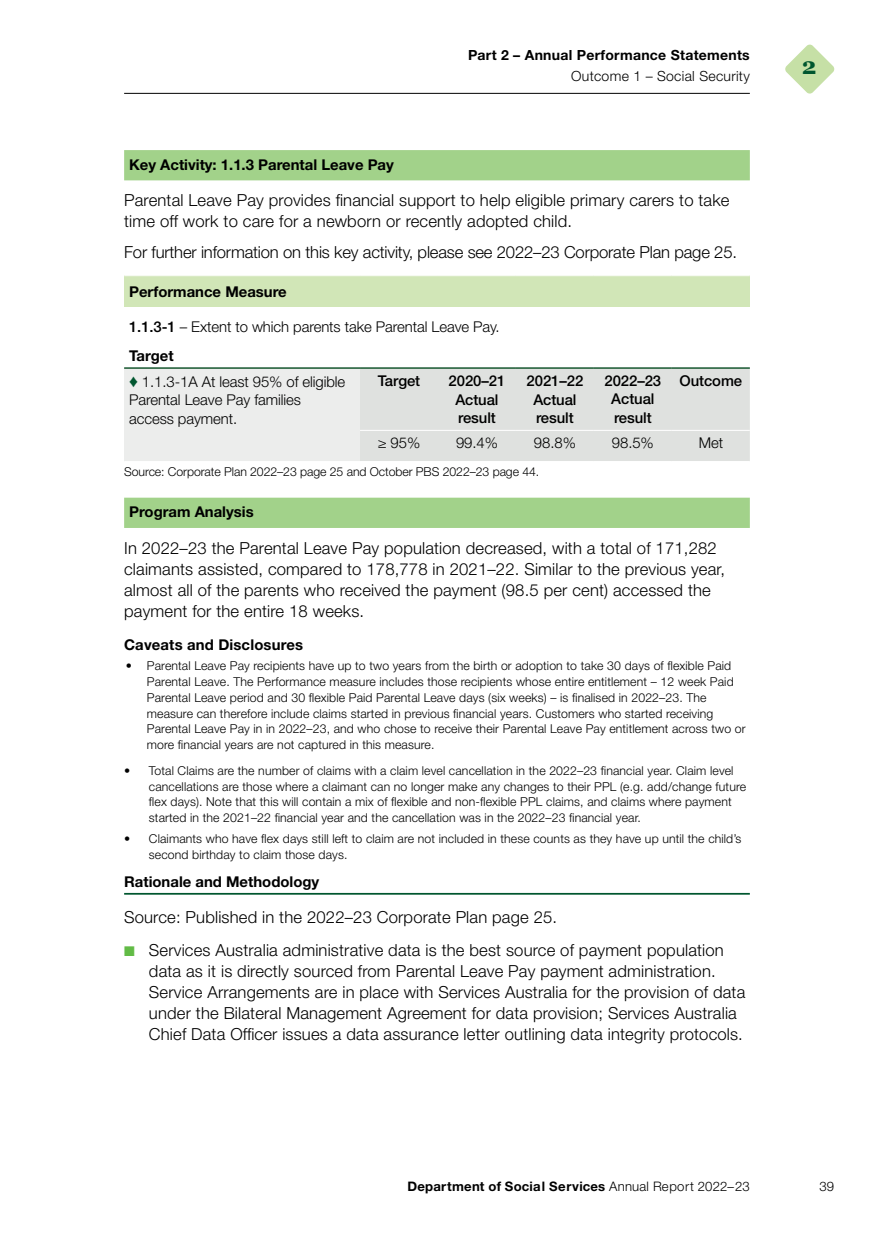
<style>
.page{position:relative;width:874px;height:1241px;background:#fff}
.page>*{position:absolute;margin:0;border:0;box-sizing:border-box;transform-origin:0 0}
.t1{font:700 23.45px "Georgia";color:#00562f}
.Ch2__body_after_head{font:300 16.62px/21px "Helvetica Neue LT Std";letter-spacing:.01em;color:#000}
.Ch2__body{font:300 16.62px "Helvetica Neue LT Std";letter-spacing:-.01em;color:#000}
.Table_body_text{font:300 14.88px/18.4px "Helvetica Neue LT Std";letter-spacing:-.005em;color:#000}
.Table_body__bold{font:500 14.88px/18.4px "Helvetica Neue LT Std";letter-spacing:-.005em;color:#000;text-align:center}
.Head_5__Ch2_60{font:700 14.88px "Helvetica Neue LT Std";color:#000}
.Head_5__Ch2_green_ru{font:700 14.88px "Helvetica Neue LT Std";color:#000}
.Head_6__Ch2{font:700 14.88px "Helvetica Neue LT Std";letter-spacing:.01em;color:#000}
.Table_header_row_bla{font:700 14.88px "Helvetica Neue LT Std";color:#000}
.Table_feature_row{font:700 14.88px "Helvetica Neue LT Std";color:#000}
.t2{font:700 14px "Helvetica Neue LT Std";letter-spacing:.02em;color:#000}
.t3{font:300 14px "Helvetica Neue LT Std";letter-spacing:.02em;color:#000}
.t4{font:700 13.12px "Helvetica Neue LT Std";letter-spacing:.02em;color:#000}
.t5{font:300 13.12px "Helvetica Neue LT Std";color:#000}
.Ch2__source{font:300 12.25px/15.8px "Helvetica Neue LT Std";letter-spacing:.01em;color:#000}
.s1{font-weight:500}
.s2{color:#00562f}
.s3{color:#62bb46}
.s4{font-weight:300}
</style>
<div class="page">
<hr style="left:124px;top:93px;width:625px;height:1px;background:#000">
<svg style="left:785px;top:44px;width:49px;height:50px"></svg>
<div style="left:124px;top:150px;width:625px;height:30px;background:#a2d28a"></div>
<div style="left:124px;top:497px;width:625px;height:31px;background:#a2d28a"></div>
<hr style="left:124px;top:892px;width:625px;height:2px;background:#00562f">
<div style="left:124px;top:276px;width:625px;height:31px;background:#d1e6b7"></div>
<div style="left:124px;top:368px;width:236px;height:93px;background:#ecedec"></div>
<div style="left:360px;top:369px;width:389px;height:92px;background:#dfe1df"></div>
<hr style="left:360px;top:430px;width:78px;height:1px;background:#fff">
<hr style="left:438px;top:430px;width:77px;height:1px;background:#fff">
<hr style="left:515px;top:430px;width:78px;height:1px;background:#fff">
<hr style="left:593px;top:430px;width:78px;height:1px;background:#fff">
<hr style="left:671px;top:430px;width:78px;height:1px;background:#fff">
<hr style="left:124px;top:367px;width:236px;height:2px;background:#366d4b">
<hr style="left:360px;top:367px;width:78px;height:2px;background:#366d4b">
<hr style="left:438px;top:367px;width:77px;height:2px;background:#366d4b">
<hr style="left:515px;top:367px;width:78px;height:2px;background:#366d4b">
<hr style="left:593px;top:367px;width:78px;height:2px;background:#366d4b">
<hr style="left:671px;top:367px;width:78px;height:2px;background:#366d4b">
<p class="t2" style="left:468px;top:46px;width:283px">Part 2 – Annual Performance Statements</p>
<p class="t3" style="left:571px;top:67px;width:180px">Outcome 1 – Social Security</p>
<p class="Head_5__Ch2_60" style="left:129px;top:155px;width:266px">Key Activity: 1.1.3 Parental Leave Pay</p>
<p class="Ch2__body_after_head" style="left:124px;top:189px;width:606px">Parental Leave Pay provides financial support to help eligible primary carers to take time off work to care for a newborn or recently adopted child.</p>
<p class="Ch2__body" style="left:124px;top:242px;width:614px">For further information on this key activity, please see 2022–23 Corporate Plan page 25.</p>
<p class="Table_header_row_bla" style="left:129px;top:282px;width:159px">Performance Measure</p>
<p class="Table_body_text" style="left:129px;top:317px;width:372px"><span class="s1">1.1.3-1</span> – Extent to which parents take Parental Leave Pay.</p>
<p class="Table_feature_row" style="left:129px;top:346px;width:46px">Target</p>
<p class="Table_body_text" style="left:129px;top:372px;width:218px"><span class="s2">♦</span> 1.1.3-1A At least 95% of eligible<br>Parental Leave Pay families access payment.</p>
<p class="Table_body__bold" style="left:377px;top:371px;width:44px">Target</p>
<p class="Table_body__bold" style="left:448px;top:371px;width:58px">2020–21<br>Actual result</p>
<p class="Table_body__bold" style="left:526px;top:371px;width:58px">2021–22<br>Actual result</p>
<p class="Table_body__bold" style="left:604px;top:371px;width:58px">2022–23<br>Actual result</p>
<p class="Table_body__bold" style="left:679px;top:371px;width:64px">Outcome</p>
<p class="Table_body_text" style="left:377px;top:433px;width:44px">≥ 95%</p>
<p class="Table_body_text" style="left:456px;top:433px;width:43px">99.4%</p>
<p class="Table_body_text" style="left:533px;top:433px;width:43px">98.8%</p>
<p class="Table_body_text" style="left:611px;top:433px;width:43px">98.5%</p>
<p class="Table_body_text" style="left:698px;top:433px;width:26px">Met</p>
<p class="Ch2__source" style="left:124px;top:463px;width:416px">Source: Corporate Plan 2022–23 page 25 and October PBS 2022–23 page 44.</p>
<p class="Head_5__Ch2_60" style="left:129px;top:502px;width:126px">Program Analysis</p>
<p class="Ch2__body_after_head" style="left:124px;top:537px;width:602px">In 2022–23 the Parental Leave Pay population decreased, with a total of 171,282 claimants assisted, compared to 178,778 in 2021–22. Similar to the previous year, almost all of the parents who received the payment (98.5 per cent) accessed the payment for the entire 18 weeks.</p>
<p class="Head_6__Ch2" style="left:124px;top:635px;width:180px">Caveats and Disclosures</p>
<p class="Ch2__source" style="left:147px;top:657px;width:600px;text-indent:-21px">• Parental Leave Pay recipients have up to two years from the birth or adoption to take 30 days of flexible Paid Parental Leave. The Performance measure includes those recipients whose entire entitlement – 12 week Paid Parental Leave period and 30 flexible Paid Parental Leave days (six weeks) – is finalised in 2022–23. The measure can therefore include claims started in previous financial years. Customers who started receiving Parental Leave Pay in in 2022–23, and who chose to receive their Parental Leave Pay entitlement across two or more financial years are not captured in this measure.</p>
<p class="Ch2__source" style="left:149px;top:762px;width:598px;text-indent:-25px">• Total Claims are the number of claims with a claim level cancellation in the 2022–23 financial year. Claim level cancellations are those where a claimant can no longer make any changes to their PPL (e.g. add/change future flex days). Note that this will contain a mix of flexible and non-flexible PPL claims, and claims where payment started in the 2021–22 financial year and the cancellation was in the 2022–23 financial year.</p>
<p class="Ch2__source" style="left:149px;top:830px;width:593px;text-indent:-25px">• Claimants who have flex days still left to claim are not included in these counts as they have up until the child’s second birthday to claim those days.</p>
<p class="Head_5__Ch2_green_ru" style="left:124px;top:872px;width:196px">Rationale and Methodology</p>
<p class="Ch2__body_after_head" style="left:124px;top:905px;width:434px">Source: Published in the 2022–23 Corporate Plan page 25.</p>
<p class="Ch2__body_after_head" style="left:149px;top:939px;width:597px;text-indent:-25px"><span class="s3">■</span> Services Australia administrative data is the best source of payment population data as it is directly sourced from Parental Leave Pay payment administration.<br>Service Arrangements are in place with Services Australia for the provision of data under the Bilateral Management Agreement for data provision; Services Australia Chief Data Officer issues a data assurance letter outlining data integrity protocols.</p>
<h1 class="t1" style="left:801px;top:48px;width:16px">2</h1>
<p class="t4" style="left:407px;top:1178px;width:343px">Department of Social Services <span class="s4">Annual Report 2022–23</span></p>
<p class="t5" style="left:819px;top:1178px;width:16px">39</p>
</div>
